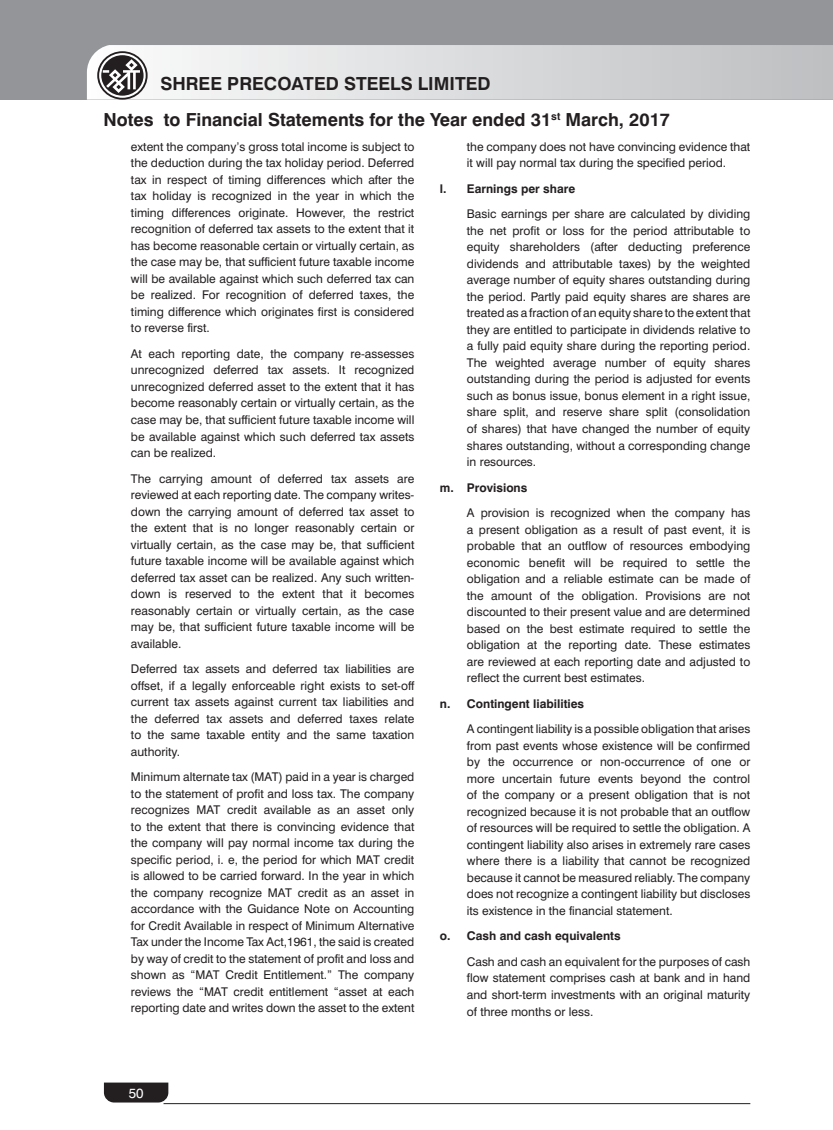
<style>
.page{position:relative;width:833px;height:1130px;background:#fff}
.page>*{position:absolute;margin:0;border:0;box-sizing:border-box;transform-origin:0 0}
.t1{font:700 18px "Swiss 721 BT";color:#231f20}
.t2{font:13.5px "Swiss 721 BT";color:#fff}
.t3{font:12px/16.5px "Swiss 721 BT";color:#231f20;text-align:justify}
.t4{font:700 12px "Swiss 721 BT";color:#231f20}
</style>
<div class="page">
<div style="left:0;top:0;width:832px;height:100px;background:#939598"></div>
<svg style="left:87px;top:45px;width:745px;height:55px;background:#d9dadb"></svg>
<svg style="left:98px;top:52px;width:48px;height:47px"></svg>
<div style="left:97px;top:51px;width:50px;height:49px;border:2px solid #231f20;border-radius:50%"></div>
<svg style="left:100px;top:54px;width:44px;height:43px"></svg>
<div style="left:99px;top:53px;width:47px;height:45px;border:2px solid #fff;border-radius:50%"></div>
<svg style="left:103px;top:59px;width:37px;height:34px"></svg>
<svg style="left:103px;top:1082px;width:66px;height:20px"></svg>
<hr style="left:163px;top:1102px;width:586px;height:1px;background:#231f20">
<h1 class="t1" style="left:160px;top:77px;width:331px">SHREE PRECOATED STEELS LIMITED</h1>
<h1 class="t1" style="left:103px;top:113px;width:567px">Notes to Financial Statements for the Year ended 31<sup>st</sup> March, 2017</h1>
<p class="t3" style="left:131px;top:139px;width:285px">extent the company’s gross total income is subject to the deduction during the tax holiday period. Deferred tax in respect of timing differences which after the tax holiday is recognized in the year in which the timing differences originate. However, the restrict recognition of deferred tax assets to the extent that it has become reasonable certain or virtually certain, as the case may be, that sufficient future taxable income will be available against which such deferred tax can be realized. For recognition of deferred taxes, the timing difference which originates first is considered to reverse first.</p>
<p class="t3" style="left:131px;top:346px;width:285px">At each reporting date, the company re-assesses unrecognized deferred tax assets. It recognized unrecognized deferred asset to the extent that it has become reasonably certain or virtually certain, as the case may be, that sufficient future taxable income will be available against which such deferred tax assets can be realized.</p>
<p class="t3" style="left:131px;top:471px;width:285px">The carrying amount of deferred tax assets are reviewed at each reporting date. The company writes&shy;down the carrying amount of deferred tax asset to the extent that is no longer reasonably certain or virtually certain, as the case may be, that sufficient future taxable income will be available against which deferred tax asset can be realized. Any such written&shy;down is reserved to the extent that it becomes reasonably certain or virtually certain, as the case may be, that sufficient future taxable income will be available.</p>
<p class="t3" style="left:131px;top:661px;width:285px">Deferred tax assets and deferred tax liabilities are offset, if a legally enforceable right exists to set-off current tax assets against current tax liabilities and the deferred tax assets and deferred taxes relate to the same taxable entity and the same taxation authority.</p>
<p class="t3" style="left:131px;top:769px;width:285px">Minimum alternate tax (MAT) paid in a year is charged to the statement of profit and loss tax. The company recognizes MAT credit available as an asset only to the extent that there is convincing evidence that the company will pay normal income tax during the specific period, i. e, the period for which MAT credit is allowed to be carried forward. In the year in which the company recognize MAT credit as an asset in accordance with the Guidance Note on Accounting for Credit Available in respect of Minimum Alternative Tax under the Income Tax Act,1961, the said is created by way of credit to the statement of profit and loss and shown as “MAT Credit Entitlement.” The company reviews the “MAT credit entitlement “asset at each reporting date and writes down the asset to the extent</p>
<p class="t3" style="left:466px;top:139px;width:285px">the company does not have convincing evidence that it will pay normal tax during the specified period.</p>
<p class="t4" style="left:439px;top:184px;width:137px">l. Earnings per share</p>
<p class="t3" style="left:466px;top:207px;width:285px">Basic earnings per share are calculated by dividing the net profit or loss for the period attributable to equity shareholders (after deducting preference dividends and attributable taxes) by the weighted average number of equity shares outstanding during the period. Partly paid equity shares are shares are treated as a fraction of an equity share to the extent that they are entitled to participate in dividends relative to a fully paid equity share during the reporting period.<br>The weighted average number of equity shares outstanding during the period is adjusted for events such as bonus issue, bonus element in a right issue, share split, and reserve share split (consolidation of shares) that have changed the number of equity shares outstanding, without a corresponding change in resources.</p>
<p class="t4" style="left:439px;top:483px;width:89px">m. Provisions</p>
<p class="t3" style="left:466px;top:505px;width:285px">A provision is recognized when the company has a present obligation as a result of past event, it is probable that an outflow of resources embodying economic benefit will be required to settle the obligation and a reliable estimate can be made of the amount of the obligation. Provisions are not discounted to their present value and are determined based on the best estimate required to settle the obligation at the reporting date. These estimates are reviewed at each reporting date and adjusted to reflect the current best estimates.</p>
<p class="t4" style="left:439px;top:699px;width:146px">n. Contingent liabilities</p>
<p class="t3" style="left:466px;top:721px;width:285px">A contingent liability is a possible obligation that arises from past events whose existence will be confirmed by the occurrence or non-occurrence of one or more uncertain future events beyond the control of the company or a present obligation that is not recognized because it is not probable that an outflow of resources will be required to settle the obligation. A contingent liability also arises in extremely rare cases where there is a liability that cannot be recognized because it cannot be measured reliably. The company does not recognize a contingent liability but discloses its existence in the financial statement.</p>
<p class="t4" style="left:439px;top:931px;width:182px">o. Cash and cash equivalents</p>
<p class="t3" style="left:466px;top:954px;width:285px">Cash and cash an equivalent for the purposes of cash flow statement comprises cash at bank and in hand and short-term investments with an original maturity of three months or less.</p>
<p class="t2" style="left:129px;top:1087px;width:16px">50</p>
</div>
